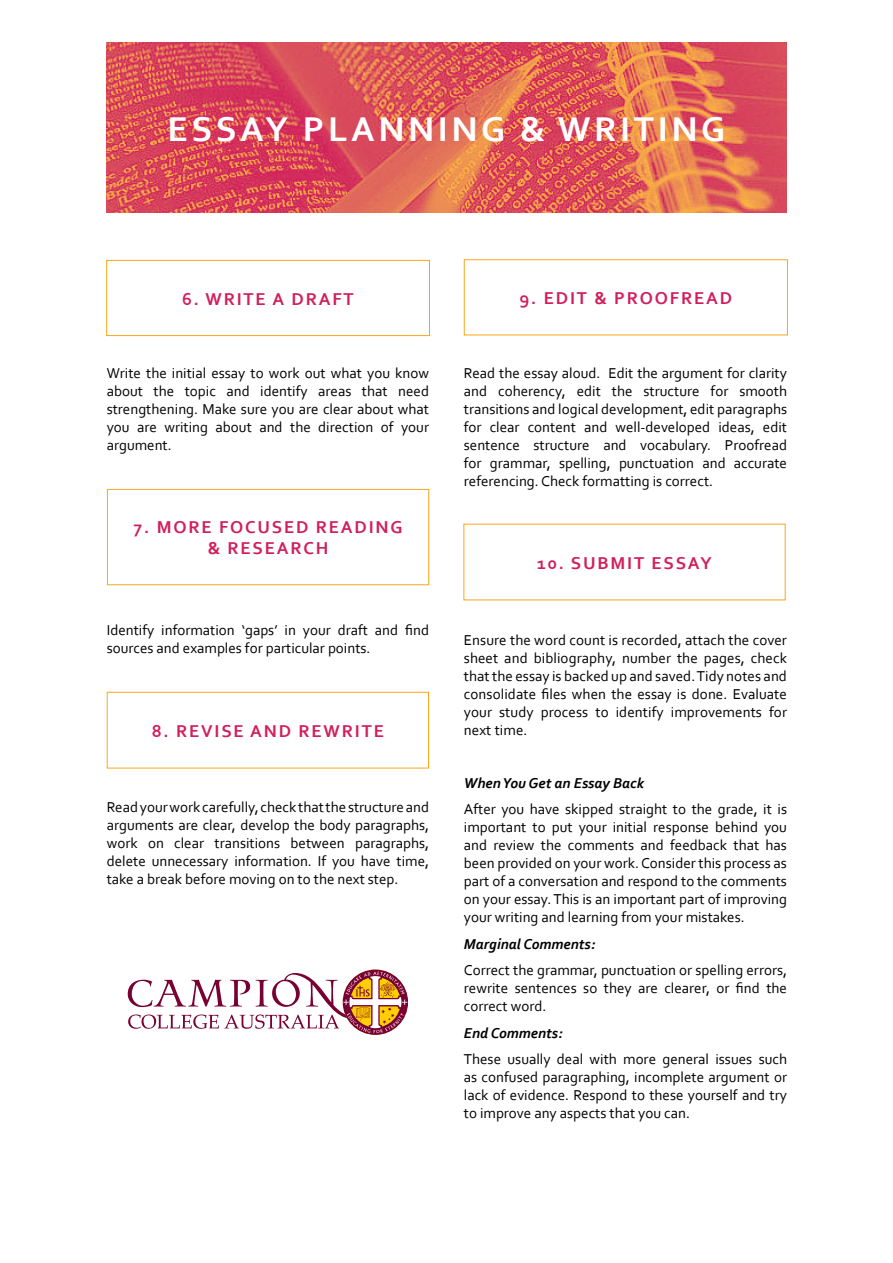
<style>
.page{position:relative;width:893px;height:1263px;background:#fff}
.page>*{position:absolute;margin:0;border:0;box-sizing:border-box;transform-origin:0 0}
.t1{font:700 36px "Corbel";letter-spacing:.1em;color:#fff}
.t2{font:700 18px/21px "Corbel";letter-spacing:.1em;color:#d11f5c;text-align:center}
.t3{font:15px/18px "Corbel";color:#000;text-align:justify}
.t4{font:italic 700 15px "Corbel";color:#000}
</style>
<div class="page">
<img style="left:106px;top:43px;width:681px;height:170px">
<div style="left:106px;top:260px;width:324px;height:76px;border:1px solid #faa61a"></div>
<div style="left:107px;top:489px;width:322px;height:96px;border:1px solid #faa61a"></div>
<svg style="left:128px;top:969px;width:280px;height:66px"></svg>
<div style="left:107px;top:692px;width:322px;height:76px;border:1px solid #faa61a"></div>
<h1 class="t1" style="left:167px;top:107px;width:559px">ESSAY PLANNING &amp; WRITING</h1>
<p class="t2" style="left:182px;top:288px;width:173px">6. WRITE A DRAFT</p>
<p class="t3" style="left:107px;top:363px;width:324px">Write the initial essay to work out what you know about the topic and identify areas that need strengthening. Make sure you are clear about what you are writing about and the direction of your argument.</p>
<p class="t2" style="left:134px;top:516px;width:271px">7. MORE FOCUSED READING &amp; RESEARCH</p>
<p class="t3" style="left:107px;top:621px;width:324px">Identify information ‘gaps’ in your draft and find sources and examples for particular points.</p>
<p class="t2" style="left:152px;top:720px;width:234px">8. REVISE AND REWRITE</p>
<p class="t3" style="left:107px;top:798px;width:324px">Read your work carefully, check that the structure and arguments are clear, develop the body paragraphs, work on clear transitions between paragraphs, delete unnecessary information. If you have time, take a break before moving on to the next step.</p>
<p class="t2" style="left:519px;top:287px;width:214px">9. EDIT &amp; PROOFREAD</p>
<p class="t3" style="left:464px;top:363px;width:325px">Read the essay aloud. Edit the argument for clarity and coherency, edit the structure for smooth transitions and logical development, edit paragraphs for clear content and well-developed ideas, edit sentence structure and vocabulary. Proofread for grammar, spelling, punctuation and accurate referencing. Check formatting is correct.</p>
<p class="t2" style="left:537px;top:552px;width:176px">10. SUBMIT ESSAY</p>
<p class="t3" style="left:464px;top:630px;width:325px">Ensure the word count is recorded, attach the cover sheet and bibliography, number the pages, check that the essay is backed up and saved. Tidy notes and consolidate files when the essay is done. Evaluate your study process to identify improvements for next time.</p>
<p class="t4" style="left:464px;top:773px;width:182px">When You Get an Essay Back</p>
<p class="t3" style="left:464px;top:800px;width:325px">After you have skipped straight to the grade, it is important to put your initial response behind you and review the comments and feedback that has been provided on your work. Consider this process as part of a conversation and respond to the comments on your essay. This is an important part of improving your writing and learning from your mistakes.</p>
<p class="t4" style="left:464px;top:934px;width:133px">Marginal Comments:</p>
<p class="t3" style="left:464px;top:961px;width:325px">Correct the grammar, punctuation or spelling errors, rewrite sentences so they are clearer, or find the correct word.</p>
<p class="t4" style="left:464px;top:1023px;width:100px">End Comments:</p>
<p class="t3" style="left:464px;top:1050px;width:325px">These usually deal with more general issues such as confused paragraphing, incomplete argument or lack of evidence. Respond to these yourself and try to improve any aspects that you can.</p>
</div>
